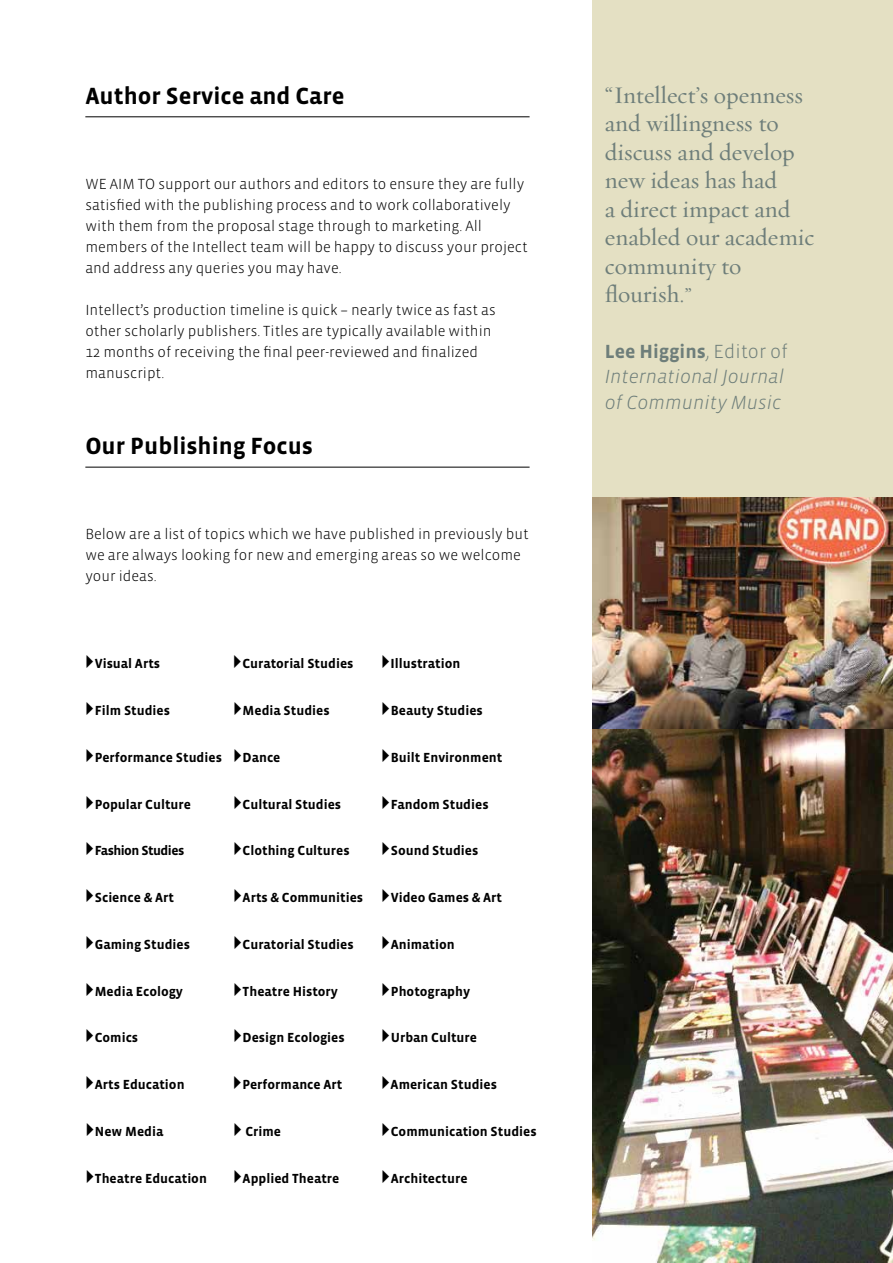
<style>
.page{position:relative;width:893px;height:1263px;background:#fff}
.page>*{position:absolute;margin:0;border:0;box-sizing:border-box;transform-origin:0 0}
.t1{font:24px/28.5px "Requiem Text HTF Roman";color:#6e7e7a}
.t2{font:700 24px "Vista Sans";color:#000}
.t3{font:italic 300 19.5px/25.5px "Vista Sans";color:#6e7e7a}
.t4{font:300 15px/21px "Vista Sans";color:#000}
.t5{font:700 13.5px "Vista Sans";color:#000}
.t6{font:700 13.5px "Vista Sans";letter-spacing:-.04em;color:#000}
.s1{font-size:21px}
.s2{font-weight:700;font-style:normal}
.s3{font-style:normal}
</style>
<div class="page">
<div style="left:592px;top:0;width:301px;height:1263px;background:#e4e0c3"></div>
<img style="left:592px;top:497px;width:301px;height:766px">
<hr style="left:85px;top:117px;width:445px;height:1px;background:#000">
<hr style="left:85px;top:467px;width:445px;height:1px;background:#000">
<h1 class="t2" style="left:85px;top:84px;width:261px">Author Service and Care</h1>
<p class="t4" style="left:85px;top:174px;width:444px">We aim to support our authors and editors to ensure they are fully satisfied with the publishing process and to work collaboratively with them from the proposal stage through to marketing. All members of the I ntellect team will be happy to discuss your project and address any queries you may have.</p>
<p class="t4" style="left:85px;top:300px;width:412px">I ntellect’s production timeline is quick – nearly twice as fast as other scholarly publishers. Titles are typically available within 12 months of receiving the final peer-reviewed and finalized manuscript.</p>
<h1 class="t2" style="left:85px;top:434px;width:229px">Our Publishing Focus</h1>
<p class="t4" style="left:85px;top:524px;width:445px">Below are a list of topics which we have published in previously but we are always looking for new and emerging areas so we welcome your ideas.</p>
<p class="t5" style="left:95px;top:657px;width:67px">Visual Arts</p>
<p class="t5" style="left:242px;top:657px;width:112px">Curatorial Studies</p>
<p class="t5" style="left:391px;top:657px;width:71px">Illustration</p>
<p class="t5" style="left:95px;top:703px;width:77px">Film Studies</p>
<p class="t5" style="left:243px;top:703px;width:89px">Media Studies</p>
<p class="t5" style="left:391px;top:703px;width:93px">Beauty Studies</p>
<p class="t5" style="left:95px;top:750px;width:129px">Performance Studies</p>
<p class="t5" style="left:243px;top:750px;width:39px">Dance</p>
<p class="t5" style="left:391px;top:750px;width:113px">Built Environment</p>
<p class="t5" style="left:95px;top:797px;width:98px">Popular Culture</p>
<p class="t5" style="left:243px;top:797px;width:100px">Cultural Studies</p>
<p class="t5" style="left:391px;top:797px;width:99px">Fandom Studies</p>
<p class="t6" style="left:95px;top:844px;width:91px">Fashion Studies</p>
<p class="t5" style="left:243px;top:844px;width:108px">Clothing Cultures</p>
<p class="t5" style="left:391px;top:844px;width:89px">Sound Studies</p>
<p class="t5" style="left:95px;top:891px;width:81px">Science &amp; Art</p>
<p class="t5" style="left:243px;top:891px;width:122px">Arts &amp; Communities</p>
<p class="t5" style="left:391px;top:891px;width:113px">Video Games &amp; Art</p>
<p class="t5" style="left:95px;top:937px;width:97px">Gaming Studies</p>
<p class="t5" style="left:243px;top:937px;width:112px">Curatorial Studies</p>
<p class="t5" style="left:391px;top:937px;width:65px">Animation</p>
<p class="t5" style="left:95px;top:984px;width:90px">Media Ecology</p>
<p class="t5" style="left:243px;top:984px;width:97px">Theatre History</p>
<p class="t5" style="left:391px;top:984px;width:81px">Photography</p>
<p class="t5" style="left:95px;top:1031px;width:45px">Comics</p>
<p class="t5" style="left:243px;top:1031px;width:104px">Design Ecologies</p>
<p class="t5" style="left:391px;top:1031px;width:88px">Urban Culture</p>
<p class="t5" style="left:95px;top:1078px;width:91px">Arts Education</p>
<p class="t5" style="left:242px;top:1078px;width:102px">Performance Art</p>
<p class="t5" style="left:391px;top:1078px;width:108px">American Studies</p>
<p class="t5" style="left:95px;top:1124px;width:70px">New Media</p>
<p class="t5" style="left:245px;top:1124px;width:37px">Crime</p>
<p class="t5" style="left:391px;top:1124px;width:147px">Communication Studies</p>
<p class="t5" style="left:95px;top:1171px;width:114px">Theatre Education</p>
<p class="t5" style="left:243px;top:1171px;width:98px">Applied Theatre</p>
<p class="t5" style="left:391px;top:1171px;width:78px">Architecture</p>
<h1 class="t1" style="left:605px;top:81px;width:211px">“Intellect’s openness and willingness to discuss and develop new ideas has had<br>a direct impact and enabled our academic community to flourish.<span class="s1">”</span></h1>
<h2 class="t3" style="left:605px;top:339px;width:185px"><span class="s2">Lee Higgins</span><span class="s3">, Editor of<br></span>International Journal of Community Music</h2>
</div>
